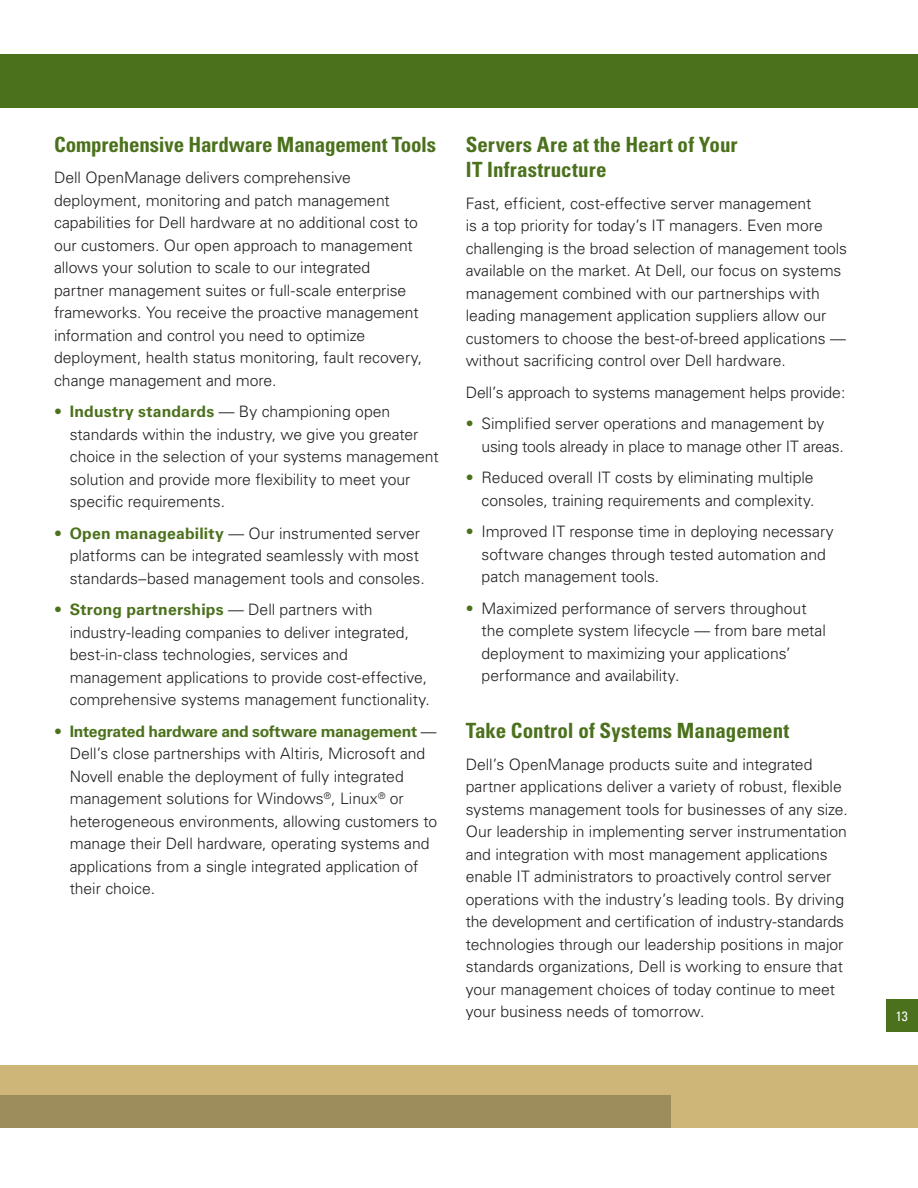
<style>
.page{position:relative;width:918px;height:1188px;background:#fff}
.page>*{position:absolute;margin:0;border:0;box-sizing:border-box;transform-origin:0 0}
.t1{font:700 condensed 21px/25.5px "Univers";color:#4b711c}
.t2{font:300 15.75px/22.5px "Univers";letter-spacing:-.005em;color:#231f20}
.t3{font:condensed 13.5px "Univers";color:#fff}
.s1{color:#4b711c}
.s2{font-weight:700;color:#4b711c}
</style>
<div class="page">
<svg style="left:0;top:1066px;width:918px;height:62px;background:#baa56c"></svg>
<div style="left:886px;top:999px;width:32px;height:32px;background:#4b711c"></div>
<div style="left:0;top:54px;width:918px;height:54px;background:#4b711c"></div>
<h1 class="t1" style="left:54px;top:131px;width:384px">Comprehensive Hardware Management Tools</h1>
<p class="t2" style="left:54px;top:166px;width:370px">Dell OpenManage delivers comprehensive deployment, monitoring and patch management capabilities for Dell hardware at no additional cost to our customers. Our open approach to management allows your solution to scale to our integrated partner management suites or full-scale enterprise frameworks. You receive the proactive management information and control you need to optimize deployment, health status monitoring, fault recovery, change management and more.</p>
<p class="t2" style="left:70px;top:400px;width:370px;text-indent:-16px"><span class="s1">•</span> <span class="s2">Industry standards</span> — By championing open standards within the industry, we give you greater choice in the selection of your systems management solution and provide more flexibility to meet your specific requirements.</p>
<p class="t2" style="left:70px;top:522px;width:357px;text-indent:-16px"><span class="s1">•</span> <span class="s2">Open manageability</span> — Our instrumented server platforms can be integrated seamlessly with most standards–based management tools and consoles.</p>
<p class="t2" style="left:70px;top:598px;width:362px;text-indent:-16px"><span class="s1">•</span> <span class="s2">Strong partnerships</span> — Dell partners with industry-leading companies to deliver integrated, best-in-class technologies, services and management applications to provide cost-effective, comprehensive systems management functionality.</p>
<p class="t2" style="left:70px;top:720px;width:369px;text-indent:-16px"><span class="s1">•</span> <span class="s2">Integrated hardware and software management</span> — Dell’s close partnerships with Altiris, Microsoft and Novell enable the deployment of fully integrated management solutions for Windows<sup>®</sup>, Linux<sup>®</sup> or heterogeneous environments, allowing customers to manage their Dell hardware, operating systems and applications from a single integrated application of their choice.</p>
<h1 class="t1" style="left:466px;top:131px;width:273px">Servers Are at the Heart of Your<br>IT Infrastructure</h1>
<p class="t2" style="left:466px;top:192px;width:383px">Fast, efficient, cost-effective server management<br>is a top priority for today’s IT managers. Even more challenging is the broad selection of management tools available on the market. At Dell, our focus on systems management combined with our partnerships with leading management application suppliers allow our customers to choose the best-of-breed applications — without sacrificing control over Dell hardware.</p>
<p class="t2" style="left:466px;top:381px;width:381px">Dell’s approach to systems management helps provide:</p>
<p class="t2" style="left:482px;top:412px;width:364px;text-indent:-16px"><span class="s1">•</span> Simplified server operations and management by using tools already in place to manage other IT areas.</p>
<p class="t2" style="left:466px;top:466px;width:350px;text-align:right"><span class="s1">•</span> Reduced overall IT costs by eliminating multiple consoles, training requirements and complexity.</p>
<p class="t2" style="left:482px;top:520px;width:354px;text-indent:-16px"><span class="s1">•</span> Improved IT response time in deploying necessary software changes through tested automation and patch management tools.</p>
<p class="t2" style="left:482px;top:597px;width:346px;text-indent:-16px"><span class="s1">•</span> Maximized performance of servers throughout the complete system lifecycle — from bare metal deployment to maximizing your applications’ performance and availability.</p>
<h1 class="t1" style="left:466px;top:718px;width:325px">Take Control of Systems Management</h1>
<p class="t2" style="left:466px;top:753px;width:384px">Dell’s OpenManage products suite and integrated partner applications deliver a variety of robust, flexible systems management tools for businesses of any size.<br>Our leadership in implementing server instrumentation and integration with most management applications enable IT administrators to proactively control server operations with the industry’s leading tools. By driving the development and certification of industry-standards technologies through our leadership positions in major standards organizations, Dell is working to ensure that your management choices of today continue to meet your business needs of tomorrow.</p>
<p class="t3" style="left:896px;top:1007px;width:13px">13</p>
</div>
